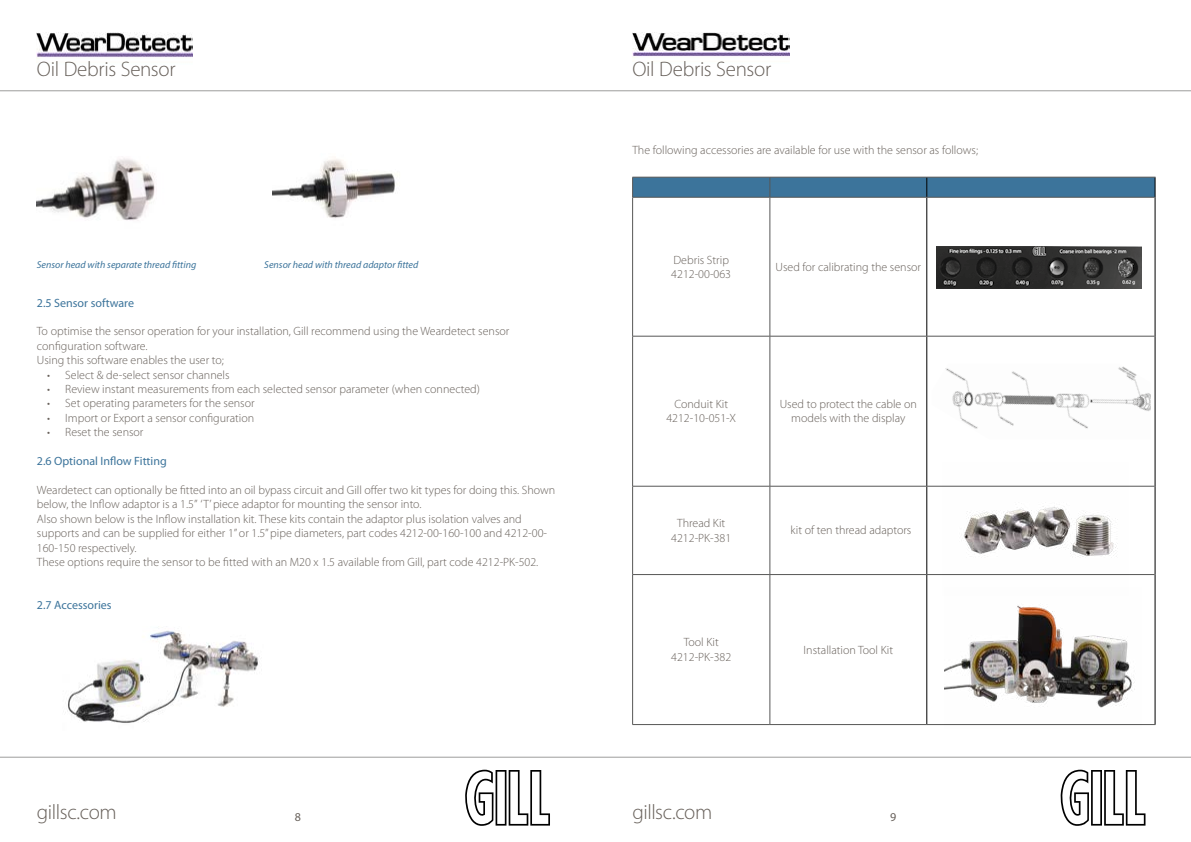
<style>
.page{position:relative;width:1191px;height:842px;background:#fff}
.page>*{position:absolute;margin:0;border:0;box-sizing:border-box;transform-origin:0 0}
.t1{font:300 21px "Myriad Pro";letter-spacing:-.015em;color:#67605a}
.t2{font:300 12px/14.4px "Myriad Pro";color:#67605a;text-align:center}
.t3{font:12px "Myriad Pro";color:#3c749b}
.t4{font:12px "Myriad Pro";color:#67605a}
.t5{font:italic 10px "Myriad Pro";color:#3c749b}
</style>
<div class="page">
<img style="left:36px;top:32px;width:157px;height:27px">
<img style="left:632px;top:32px;width:157px;height:26px">
<hr style="left:0;top:91px;width:1191px;height:1px;background:#9d9d9c">
<hr style="left:0;top:757px;width:1191px;height:1px;background:#9d9d9c">
<svg style="left:465px;top:770px;width:85px;height:56px"></svg>
<svg style="left:1060px;top:770px;width:85px;height:56px"></svg>
<hr style="left:926px;top:197px;width:1px;height:139px;background:#000">
<hr style="left:1154px;top:197px;width:1px;height:139px;background:#000">
<hr style="left:926px;top:336px;width:1px;height:150px;background:#000">
<hr style="left:1154px;top:336px;width:1px;height:150px;background:#000">
<hr style="left:926px;top:486px;width:1px;height:88px;background:#000">
<hr style="left:1154px;top:486px;width:1px;height:88px;background:#000">
<hr style="left:926px;top:575px;width:1px;height:149px;background:#000">
<hr style="left:1154px;top:574px;width:1px;height:150px;background:#000">
<svg style="left:632px;top:177px;width:523px;height:20px;background:#3d7298"></svg>
<hr style="left:926px;top:177px;width:229px;height:1px;background:#575756">
<hr style="left:632px;top:197px;width:138px;height:1px;background:#575756">
<hr style="left:632px;top:197px;width:1px;height:139px;background:#575756">
<hr style="left:770px;top:197px;width:156px;height:1px;background:#575756">
<hr style="left:769px;top:197px;width:1px;height:139px;background:#575756">
<hr style="left:926px;top:197px;width:228px;height:1px;background:#575756">
<hr style="left:632px;top:336px;width:138px;height:1px;background:#575756">
<hr style="left:632px;top:336px;width:1px;height:150px;background:#575756">
<hr style="left:770px;top:336px;width:156px;height:1px;background:#575756">
<hr style="left:769px;top:336px;width:1px;height:150px;background:#575756">
<hr style="left:926px;top:336px;width:228px;height:1px;background:#575756">
<hr style="left:632px;top:486px;width:138px;height:1px;background:#575756">
<hr style="left:632px;top:486px;width:1px;height:88px;background:#575756">
<hr style="left:770px;top:486px;width:156px;height:1px;background:#575756">
<hr style="left:769px;top:486px;width:1px;height:88px;background:#575756">
<hr style="left:926px;top:486px;width:228px;height:1px;background:#575756">
<hr style="left:632px;top:574px;width:138px;height:1px;background:#575756">
<hr style="left:632px;top:575px;width:1px;height:149px;background:#575756">
<hr style="left:770px;top:574px;width:156px;height:1px;background:#575756">
<hr style="left:769px;top:575px;width:1px;height:149px;background:#575756">
<hr style="left:926px;top:574px;width:228px;height:1px;background:#575756">
<hr style="left:632px;top:724px;width:138px;height:1px;background:#575756">
<hr style="left:770px;top:724px;width:156px;height:1px;background:#575756">
<hr style="left:926px;top:724px;width:229px;height:1px;background:#575756">
<img style="left:936px;top:247px;width:205px;height:42px">
<img style="left:945px;top:366px;width:206px;height:63px">
<img style="left:944px;top:605px;width:198px;height:121px">
<img style="left:942px;top:485px;width:186px;height:91px">
<img style="left:37px;top:158px;width:118px;height:62px">
<img style="left:272px;top:159px;width:123px;height:59px">
<img style="left:67px;top:630px;width:192px;height:93px">
<h1 class="t1" style="left:37px;top:56px;width:140px">Oil Debris Sensor</h1>
<p class="t5" style="left:37px;top:258px;width:161px">Sensor head with separate thread fitting</p>
<p class="t5" style="left:264px;top:258px;width:156px">Sensor head with thread adaptor fitted</p>
<p class="t3" style="left:37px;top:295px;width:99px">2.5 Sensor software</p>
<p class="t2" style="left:37px;top:324px;width:474px;text-align:left">To optimise the sensor operation for your installation, Gill recommend using the Weardetect sensor configuration software.<br>Using this software enables the user to;</p>
<p class="t2" style="left:47px;top:367px;width:184px">• Select &amp; de-select sensor channels</p>
<p class="t2" style="left:47px;top:382px;width:434px">• Review instant measurements from each selected sensor parameter (when connected)</p>
<p class="t2" style="left:47px;top:396px;width:209px">• Set operating parameters for the sensor</p>
<p class="t2" style="left:47px;top:411px;width:208px">• Import or Export a sensor configuration</p>
<p class="t2" style="left:47px;top:425px;width:98px">• Reset the sensor</p>
<p class="t3" style="left:37px;top:454px;width:131px">2.6 Optional Inflow Fitting</p>
<p class="t2" style="left:37px;top:483px;width:520px;text-align:left">Weardetect can optionally be fitted into an oil bypass circuit and Gill offer two kit types for doing this. Shown below, the Inflow adaptor is a 1.5” ‘T’ piece adaptor for mounting the sensor into.<br>Also shown below is the Inflow installation kit. These kits contain the adaptor plus isolation valves and supports and can be supplied for either 1” or 1.5” pipe diameters, part codes 4212-00-160-100 and 4212-00- 160-150 respectively.<br>These options require the sensor to be fitted with an M20 x 1.5 available from Gill, part code 4212-PK-502.</p>
<p class="t3" style="left:37px;top:598px;width:76px">2.7 Accessories</p>
<h1 class="t1" style="left:632px;top:56px;width:140px">Oil Debris Sensor</h1>
<p class="t2" style="left:632px;top:142px;width:347px">The following accessories are available for use with the sensor as follows;</p>
<p class="t2" style="left:671px;top:252px;width:61px;text-align:left">Debris Strip<br>4212-00-063</p>
<p class="t2" style="left:775px;top:259px;width:147px">Used for calibrating the sensor</p>
<p class="t2" style="left:666px;top:397px;width:71px">Conduit Kit<br>4212-10-051-X</p>
<p class="t2" style="left:779px;top:397px;width:139px">Used to protect the cable on models with the display</p>
<p class="t2" style="left:671px;top:516px;width:61px">Thread Kit<br>4212-PK-381</p>
<p class="t2" style="left:790px;top:523px;width:122px">kit of ten thread adaptors</p>
<p class="t2" style="left:671px;top:635px;width:61px">Tool Kit<br>4212-PK-382</p>
<p class="t2" style="left:803px;top:642px;width:91px">Installation Tool Kit</p>
<h1 class="t1" style="left:37px;top:799px;width:81px">gillsc.com</h1>
<p class="t4" style="left:295px;top:809px;width:8px">8</p>
<h1 class="t1" style="left:632px;top:799px;width:81px">gillsc.com</h1>
<p class="t4" style="left:890px;top:809px;width:8px">9</p>
</div>
